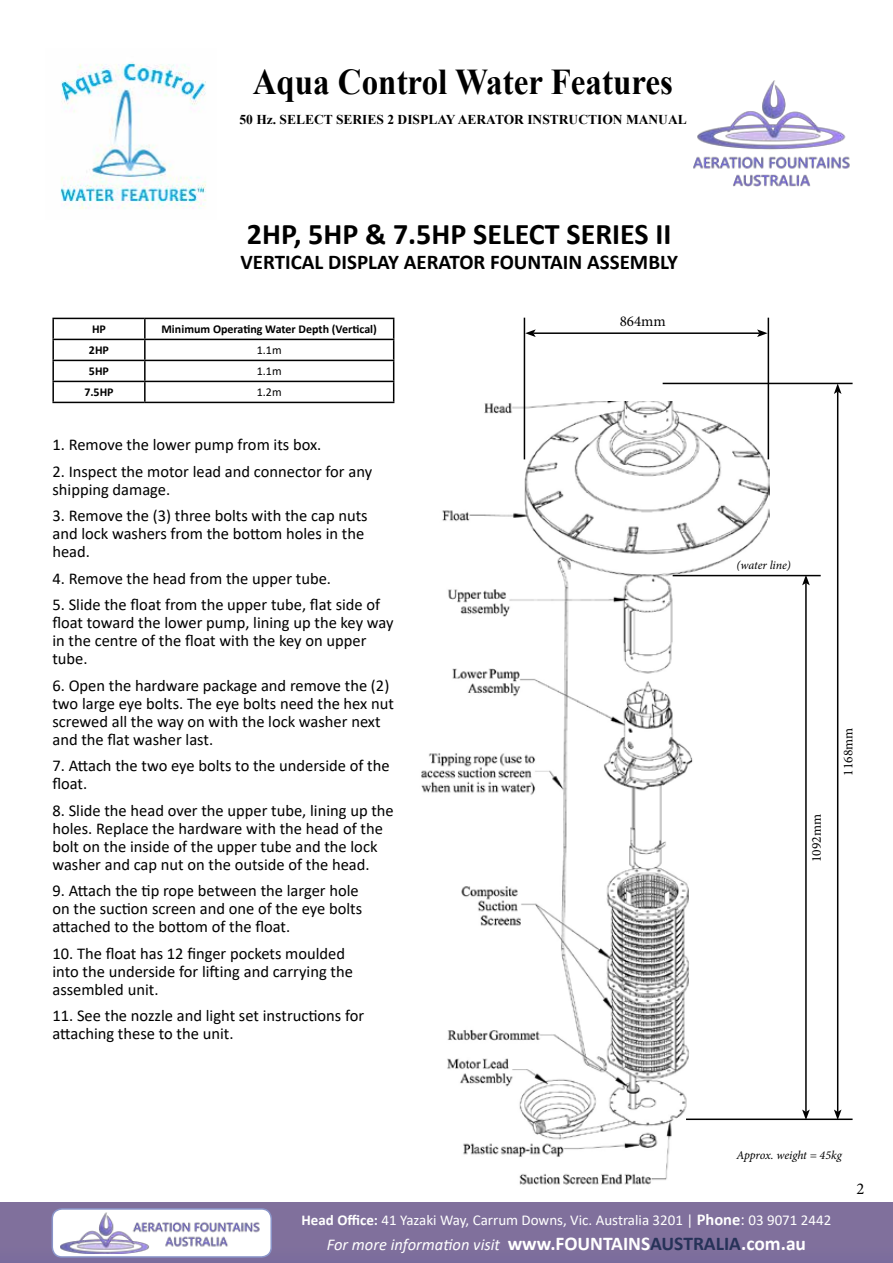
<style>
.page{position:relative;width:893px;height:1263px;background:#fff}
.page>*{position:absolute;margin:0;border:0;box-sizing:border-box;transform-origin:0 0}
.t1{font:700 36.3px "Times New Roman";color:#000;scale:.91 1}
.t2{font:700 30px "Calibri";color:#000}
.t3{font:700 21px "Calibri";color:#000}
.t4{font:16.5px/18px "Calibri";color:#000}
.t5{font:italic 16.5px "Calibri";color:#fff}
.t6{font:16.5px "Minion Pro";color:#000}
.t7{font:15px "Calibri";color:#fff}
.t8{font:15px "Minion Pro";color:#000}
.t9{font:700 13.5px "Times New Roman";color:#000}
.t10{font:13.5px "Minion Pro";color:#000}
.t11{font:700 12px "Calibri";color:#000}
.t12{font:italic 12px "Minion Pro";letter-spacing:-.01em;color:#000}
.t13{font:12px "Calibri";color:#000}
.s1{font-weight:700}
.s2{font-weight:700;font-size:16.5px}
.s3{font-size:16.5px}
.s4{font-weight:700;font-style:normal;font-size:19.5px}
.s5{font-weight:700;font-style:normal;font-size:19.5px;color:#263258}
</style>
<div class="page">
<img style="left:60px;top:62px;width:146px;height:147px">
<div style="left:0;top:1203px;width:893px;height:60px;background:#80709c"></div>
<div style="left:52px;top:1209px;width:219px;height:48px;background:#fff;border-radius:10px"></div>
<img style="left:61px;top:1212px;width:199px;height:41px">
<div style="left:52px;top:1208px;width:220px;height:50px;border:2px solid #8a95ca;border-radius:10px"></div>
<img style="left:693px;top:80px;width:157px;height:107px">
<img style="left:421px;top:401px;width:348px;height:784px">
<hr style="left:663px;top:383px;width:190px;height:1px;background:#000">
<hr style="left:673px;top:575px;width:148px;height:1px;background:#000">
<hr style="left:533px;top:332px;width:226px;height:2px;background:#000">
<svg style="left:525px;top:329px;width:11px;height:8px"></svg>
<svg style="left:757px;top:329px;width:11px;height:8px"></svg>
<hr style="left:686px;top:1118px;width:167px;height:2px;background:#000">
<hr style="left:837px;top:392px;width:1px;height:720px;background:#000">
<svg style="left:834px;top:384px;width:7px;height:10px"></svg>
<svg style="left:834px;top:1109px;width:7px;height:10px"></svg>
<hr style="left:805px;top:583px;width:2px;height:529px;background:#000">
<svg style="left:802px;top:576px;width:8px;height:9px"></svg>
<svg style="left:802px;top:1109px;width:8px;height:10px"></svg>
<hr style="left:524px;top:318px;width:1px;height:141px;background:#000">
<hr style="left:768px;top:318px;width:1px;height:141px;background:#000">
<hr style="left:52px;top:318px;width:93px;height:1px;background:#000">
<hr style="left:52px;top:319px;width:2px;height:20px;background:#000">
<hr style="left:145px;top:318px;width:249px;height:1px;background:#000">
<hr style="left:144px;top:319px;width:2px;height:20px;background:#000">
<hr style="left:52px;top:339px;width:93px;height:1px;background:#000">
<hr style="left:52px;top:340px;width:2px;height:20px;background:#000">
<hr style="left:145px;top:339px;width:249px;height:1px;background:#000">
<hr style="left:144px;top:340px;width:2px;height:20px;background:#000">
<hr style="left:52px;top:360px;width:93px;height:1px;background:#000">
<hr style="left:52px;top:361px;width:2px;height:20px;background:#000">
<hr style="left:145px;top:360px;width:249px;height:1px;background:#000">
<hr style="left:144px;top:361px;width:2px;height:20px;background:#000">
<hr style="left:52px;top:381px;width:93px;height:1px;background:#000">
<hr style="left:52px;top:382px;width:2px;height:20px;background:#000">
<hr style="left:145px;top:381px;width:249px;height:1px;background:#000">
<hr style="left:144px;top:382px;width:2px;height:20px;background:#000">
<svg style="left:393px;top:319px;width:1px;height:83px"></svg>
<hr style="left:52px;top:402px;width:93px;height:1px;background:#000">
<hr style="left:145px;top:402px;width:249px;height:1px;background:#000">
<h1 class="t1" style="left:253px;top:56px;width:463px">Aqua Control Water Features</h1>
<p class="t9" style="left:240px;top:110px;width:449px">50 Hz. SELECT SERIES 2 DISPLAY AERATOR INSTRUCTION MANUAL</p>
<h2 class="t2" style="left:247px;top:212px;width:426px">2HP, 5HP &amp; 7.5HP SELECT SERIES II</h2>
<p class="t3" style="left:240px;top:247px;width:439px">VERTICAL DISPLAY AERATOR FOUNTAIN ASSEMBLY</p>
<p class="t11" style="left:92px;top:321px;width:15px">HP</p>
<p class="t11" style="left:161px;top:321px;width:217px">Minimum Operating Water Depth (Vertical)</p>
<p class="t11" style="left:89px;top:342px;width:22px">2HP</p>
<p class="t13" style="left:257px;top:342px;width:26px">1.1m</p>
<p class="t11" style="left:89px;top:363px;width:22px">5HP</p>
<p class="t13" style="left:257px;top:363px;width:26px">1.1m</p>
<p class="t11" style="left:84px;top:384px;width:31px">7.5HP</p>
<p class="t13" style="left:257px;top:384px;width:26px">1.2m</p>
<p class="t4" style="left:52px;top:435px;width:270px">1. Remove the lower pump from its box.</p>
<p class="t4" style="left:52px;top:462px;width:321px">2. Inspect the motor lead and connector for any shipping damage.</p>
<p class="t4" style="left:52px;top:506px;width:317px">3. Remove the (3) three bolts with the cap nuts and lock washers from the bottom holes in the head.</p>
<p class="t4" style="left:52px;top:569px;width:280px">4. Remove the head from the upper tube.</p>
<p class="t4" style="left:52px;top:595px;width:343px">5. Slide the float from the upper tube, flat side of float toward the lower pump, lining up the key way in the centre of the float with the key on upper tube.</p>
<p class="t4" style="left:52px;top:676px;width:343px">6. Open the hardware package and remove the (2) two large eye bolts. The eye bolts need the hex nut screwed all the way on with the lock washer next and the flat washer last.</p>
<p class="t4" style="left:52px;top:756px;width:339px">7. Attach the two eye bolts to the underside of the float.</p>
<p class="t4" style="left:52px;top:801px;width:343px">8. Slide the head over the upper tube, lining up the holes. Replace the hardware with the head of the bolt on the inside of the upper tube and the lock washer and cap nut on the outside of the head.</p>
<p class="t4" style="left:52px;top:881px;width:311px">9. Attach the tip rope between the larger hole on the suction screen and one of the eye bolts attached to the bottom of the float.</p>
<p class="t4" style="left:52px;top:944px;width:302px">10. The float has 12 finger pockets moulded into the underside for lifting and carrying the assembled unit.</p>
<p class="t4" style="left:52px;top:1006px;width:313px">11. See the nozzle and light set instructions for attaching these to the unit.</p>
<p class="t8" style="left:620px;top:311px;width:48px">864mm</p>
<p class="t12" style="left:737px;top:557px;width:56px">(water line)</p>
<p class="t10" style="left:807px;top:862px;width:50px;rotate:-90deg">1092mm</p>
<p class="t10" style="left:839px;top:776px;width:50px;rotate:-90deg">1168mm</p>
<p class="t12" style="left:737px;top:1147px;width:107px">Approx. weight = 45kg</p>
<p class="t6" style="left:856px;top:1177px;width:9px">2</p>
<p class="t7" style="left:301px;top:1209px;width:531px"><span class="s1">Head Office:</span> 41 Yazaki Way, Carrum Downs, Vic. Australia 3201 | <span class="s2">Phone</span><span class="s3">:</span> 03 9071 2442</p>
<p class="t5" style="left:327px;top:1233px;width:481px">For more information visit <span class="s4">www.FOUNTAINS</span><span class="s5">AUSTRALIA</span><span class="s4">.com.au</span></p>
</div>
